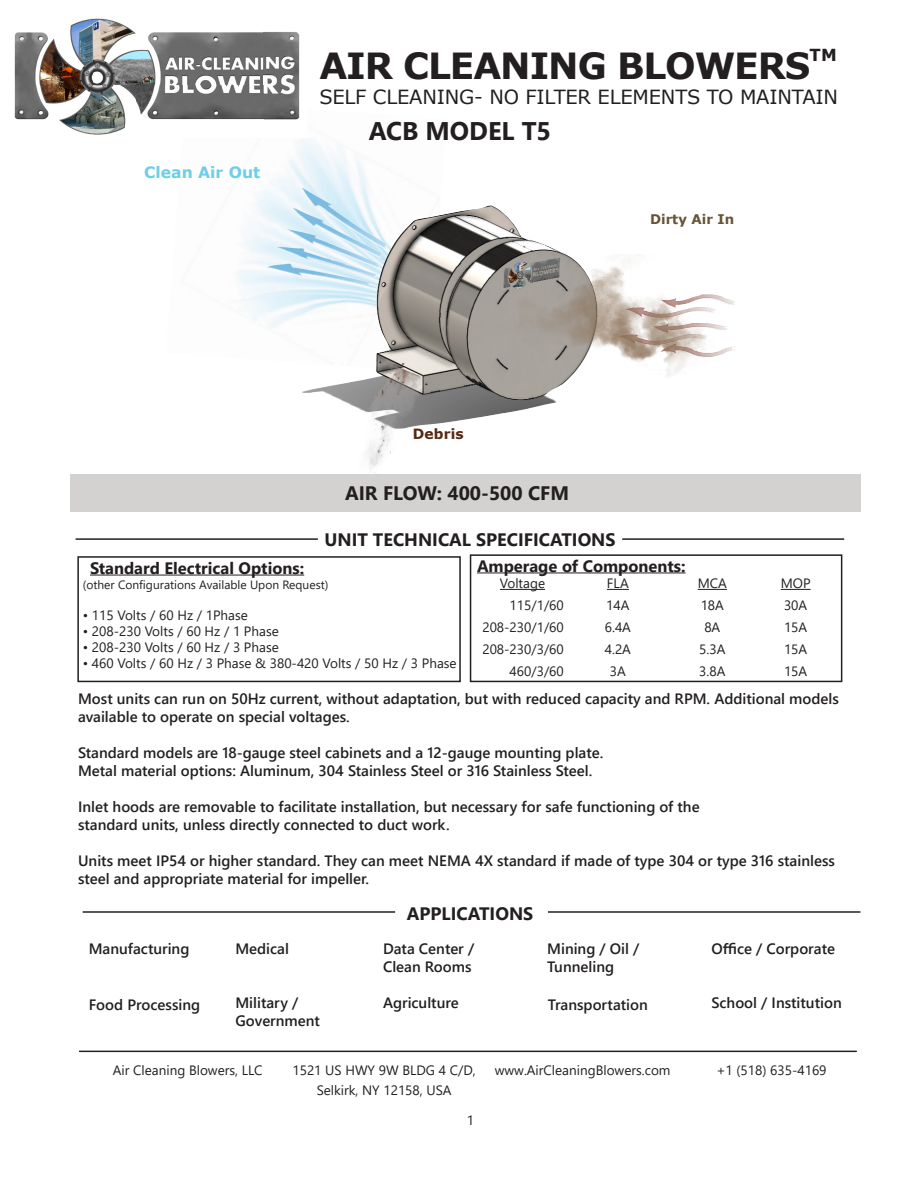
<style>
.page{position:relative;width:918px;height:1188px;background:#fff}
.page>*{position:absolute;margin:0;border:0;box-sizing:border-box;transform-origin:0 0}
.t1{font:700 36px "Verdana";letter-spacing:-.03em;color:#231f20}
.t2{font:700 25.5px "Segoe UI";color:#231f20}
.t3{font:19.5px "Verdana";letter-spacing:-.01em;color:#231f20}
.t4{font:700 19.5px "Segoe UI";color:#231f20}
.t5{font:700 18px "Segoe UI";color:#231f20}
.t6{font:700 16.65px "Verdana";color:#231f20}
.t7{font:700 16.5px "Segoe UI";color:#231f20}
.t8{font:700 15.6px "Verdana";color:#6dcee8}
.t9{font:600 15px/18px "Segoe UI";color:#231f20}
.t10{font:700 14.1px "Verdana";color:#552913}
.t11{font:13.5px "Segoe UI";color:#231f20}
.t12{font:700 13.35px "Verdana";color:#685435}
.t13{font:12px "Segoe UI";color:#231f20}
</style>
<div class="page">
<img style="left:302px;top:206px;width:268px;height:218px">
<div style="left:70px;top:475px;width:790px;height:37px;background:#d4d1d1"></div>
<hr style="left:76px;top:538px;width:242px;height:2px;background:#231f20">
<hr style="left:622px;top:538px;width:222px;height:2px;background:#231f20">
<hr style="left:548px;top:911px;width:312px;height:2px;background:#231f20">
<hr style="left:83px;top:911px;width:312px;height:2px;background:#231f20">
<hr style="left:79px;top:1051px;width:778px;height:1px;background:#231f20">
<hr style="left:90px;top:575px;width:214px;height:1px;background:#231f20">
<hr style="left:477px;top:572px;width:209px;height:1px;background:#231f20">
<div style="left:77px;top:556px;width:384px;height:126px;border:2px solid #231f20"></div>
<div style="left:470px;top:554px;width:372px;height:128px;border:2px solid #231f20"></div>
<img style="left:14px;top:18px;width:286px;height:117px">
<hr style="left:500px;top:589px;width:45px;height:1px;background:#231f20">
<svg style="left:607px;top:589px;width:22px;height:1px"></svg>
<svg style="left:698px;top:589px;width:29px;height:1px"></svg>
<hr style="left:781px;top:589px;width:30px;height:1px;background:#231f20">
<img style="left:715px;top:295px;width:20px;height:35px">
<img style="left:513px;top:255px;width:202px;height:123px">
<img style="left:334px;top:358px;width:98px;height:117px">
<img style="left:267px;top:188px;width:120px;height:98px">
<p class="t1" style="left:319px;top:41px;width:493px">AIR CLEANING BLOWERS</p>
<p class="t6" style="left:809px;top:43px;width:29px">TM</p>
<p class="t3" style="left:319px;top:84px;width:520px">SELF CLEANING- NO FILTER ELEMENTS TO MAINTAIN</p>
<p class="t8" style="left:144px;top:161px;width:118px">Clean Air Out</p>
<p class="t2" style="left:369px;top:106px;width:184px">ACB MODEL T5</p>
<p class="t12" style="left:650px;top:209px;width:86px">Dirty Air In</p>
<p class="t10" style="left:413px;top:424px;width:52px;rotate:-1deg">Debris</p>
<p class="t4" style="left:345px;top:475px;width:225px">AIR FLOW: 400-500 CFM</p>
<p class="t5" style="left:324px;top:523px;width:293px">UNIT TECHNICAL SPECIFICATIONS</p>
<p class="t7" style="left:90px;top:552px;width:216px">Standard Electrical Options:</p>
<p class="t7" style="left:477px;top:550px;width:210px">Amperage of Components:</p>
<p class="t11" style="left:500px;top:571px;width:47px">Voltage</p>
<p class="t11" style="left:607px;top:571px;width:24px">FLA</p>
<p class="t11" style="left:698px;top:571px;width:31px">MCA</p>
<p class="t11" style="left:781px;top:571px;width:31px">MOP</p>
<p class="t11" style="left:510px;top:593px;width:56px">115/1/60</p>
<p class="t11" style="left:606px;top:593px;width:25px">14A</p>
<p class="t11" style="left:701px;top:593px;width:25px">18A</p>
<p class="t11" style="left:784px;top:593px;width:25px">30A</p>
<p class="t11" style="left:482px;top:614px;width:83px">208-230/1/60</p>
<p class="t11" style="left:605px;top:614px;width:28px">6.4A</p>
<p class="t11" style="left:704px;top:614px;width:17px">8A</p>
<p class="t11" style="left:784px;top:614px;width:25px">15A</p>
<p class="t11" style="left:482px;top:636px;width:83px">208-230/3/60</p>
<p class="t11" style="left:605px;top:636px;width:28px">4.2A</p>
<p class="t11" style="left:699px;top:636px;width:28px">5.3A</p>
<p class="t11" style="left:784px;top:636px;width:25px">15A</p>
<p class="t11" style="left:510px;top:658px;width:56px">460/3/60</p>
<p class="t11" style="left:610px;top:658px;width:17px">3A</p>
<p class="t11" style="left:699px;top:658px;width:28px">3.8A</p>
<p class="t11" style="left:784px;top:658px;width:25px">15A</p>
<p class="t13" style="left:83px;top:574px;width:247px">(other Configurations Available Upon Request)</p>
<p class="t11" style="left:83px;top:602px;width:167px">• 115 Volts / 60 Hz / 1Phase</p>
<p class="t11" style="left:83px;top:619px;width:198px">• 208-230 Volts / 60 Hz / 1 Phase</p>
<p class="t11" style="left:83px;top:635px;width:198px">• 208-230 Volts / 60 Hz / 3 Phase</p>
<p class="t11" style="left:83px;top:651px;width:375px">• 460 Volts / 60 Hz / 3 Phase &amp; 380-420 Volts / 50 Hz / 3 Phase</p>
<p class="t9" style="left:78px;top:688px;width:762px">Most units can run on 50Hz current, without adaptation, but with reduced capacity and RPM. Additional models available to operate on special voltages.</p>
<p class="t9" style="left:78px;top:742px;width:527px">Standard models are 18-gauge steel cabinets and a 12-gauge mounting plate.</p>
<p class="t9" style="left:78px;top:760px;width:516px">Metal material options: Aluminum, 304 Stainless Steel or 316 Stainless Steel.</p>
<p class="t9" style="left:78px;top:796px;width:623px">Inlet hoods are removable to facilitate installation, but necessary for safe functioning of the</p>
<p class="t9" style="left:78px;top:814px;width:373px">standard units, unless directly connected to duct work.</p>
<p class="t9" style="left:78px;top:850px;width:758px">Units meet IP54 or higher standard. They can meet NEMA 4X standard if made of type 304 or type 316 stainless steel and appropriate material for impeller.</p>
<p class="t9" style="left:89px;top:939px;width:102px">Manufacturing</p>
<p class="t9" style="left:89px;top:994px;width:113px">Food Processing</p>
<p class="t5" style="left:407px;top:896px;width:128px">APPLICATIONS</p>
<p class="t9" style="left:235px;top:939px;width:55px">Medical</p>
<p class="t9" style="left:383px;top:939px;width:93px">Data Center /</p>
<p class="t9" style="left:383px;top:957px;width:90px">Clean Rooms</p>
<p class="t9" style="left:547px;top:939px;width:94px">Mining / Oil /</p>
<p class="t9" style="left:547px;top:957px;width:68px">Tunneling</p>
<p class="t9" style="left:711px;top:939px;width:125px">Office / Corporate</p>
<p class="t9" style="left:235px;top:992px;width:64px">Military /</p>
<p class="t9" style="left:235px;top:1010px;width:86px">Government</p>
<p class="t9" style="left:383px;top:992px;width:77px">Agriculture</p>
<p class="t9" style="left:548px;top:994px;width:101px">Transportation</p>
<p class="t9" style="left:711px;top:992px;width:132px">School / Institution</p>
<p class="t11" style="left:113px;top:1058px;width:151px">Air Cleaning Blowers, LLC</p>
<p class="t11" style="left:495px;top:1058px;width:177px">www.AirCleaningBlowers.com</p>
<p class="t11" style="left:317px;top:1077px;width:136px">Selkirk, NY 12158, USA</p>
<p class="t11" style="left:292px;top:1058px;width:185px">1521 US HWY 9W BLDG 4 C/D,</p>
<p class="t11" style="left:716px;top:1058px;width:112px">+1 (518) 635-4169</p>
<p class="t11" style="left:467px;top:1107px;width:9px">1</p>
</div>
